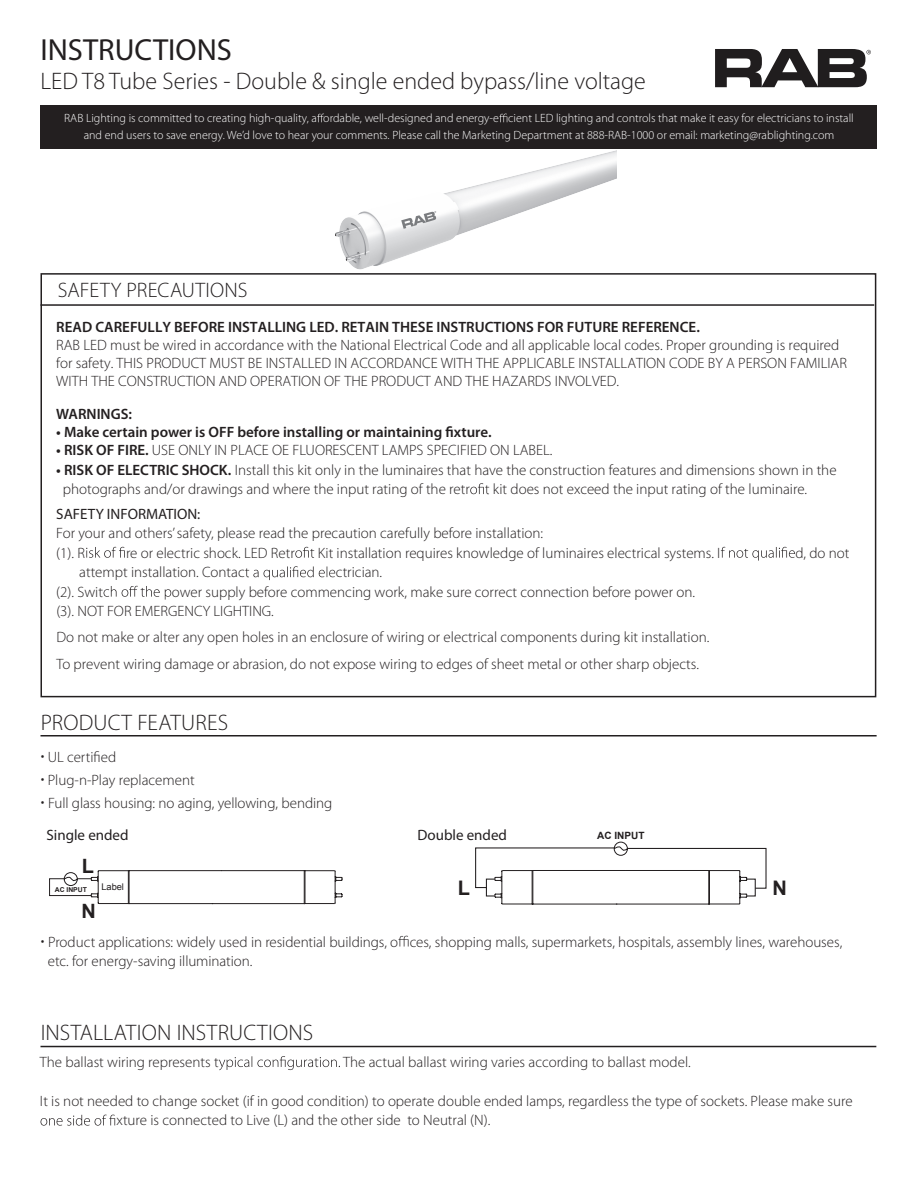
<style>
.page{position:relative;width:918px;height:1188px;background:#fff}
.page>*{position:absolute;margin:0;border:0;box-sizing:border-box;transform-origin:0 0}
.t1{font:30.6px "Myriad Pro";color:#231f20}
.t2{font:300 24px "Myriad Pro";color:#231f20}
.t3{font:300 22.5px "Myriad Pro";letter-spacing:.01em;color:#231f20}
.t4{font:300 21px "Myriad Pro";letter-spacing:.01em;color:#231f20}
.t5{font:700 20.1px "Arial";color:#231f20}
.t6{font:700 19.65px "Arial";color:#231f20}
.t7{font:300 15px/19.5px "Myriad Pro";color:#231f20}
.t8{font:600 15px "Myriad Pro";color:#231f20}
.t9{font:15px "Myriad Pro";color:#231f20}
.t10{font:300 12px/16.5px "Myriad Pro";color:#fff;text-align:center}
.t11{font:700 10.05px "Arial";color:#231f20}
.t12{font:9.3px "Arial";color:#231f20}
.t13{font:700 6.75px "Arial";color:#231f20}
.s1{font-weight:600}
.s2{font-weight:400;font-size:21px}
</style>
<div class="page">
<div style="left:40px;top:105px;width:838px;height:44px;background:#231f20"></div>
<svg style="left:715px;top:49px;width:156px;height:38px"></svg>
<svg style="left:317px;top:114px;width:7px;height:8px"></svg>
<svg style="left:499px;top:114px;width:8px;height:8px"></svg>
<hr style="left:40px;top:735px;width:837px;height:1px;background:#231f20">
<svg style="left:399px;top:936px;width:10px;height:11px"></svg>
<hr style="left:40px;top:304px;width:834px;height:2px;background:#231f20">
<svg style="left:470px;top:483px;width:19px;height:11px"></svg>
<svg style="left:86px;top:547px;width:39px;height:11px"></svg>
<svg style="left:295px;top:547px;width:19px;height:11px"></svg>
<svg style="left:721px;top:547px;width:74px;height:14px"></svg>
<svg style="left:245px;top:566px;width:90px;height:14px"></svg>
<svg style="left:104px;top:586px;width:67px;height:14px"></svg>
<hr style="left:40px;top:1046px;width:836px;height:1px;background:#231f20">
<svg style="left:219px;top:1056px;width:121px;height:14px"></svg>
<svg style="left:41px;top:1115px;width:74px;height:11px"></svg>
<hr style="left:616px;top:904px;width:93px;height:1px;background:#231f20">
<hr style="left:502px;top:904px;width:30px;height:1px;background:#231f20">
<hr style="left:709px;top:904px;width:30px;height:1px;background:#231f20">
<svg style="left:475px;top:842px;width:292px;height:62px"></svg>
<svg style="left:91px;top:870px;width:252px;height:34px"></svg>
<hr style="left:305px;top:870px;width:30px;height:1px;background:#231f20">
<hr style="left:305px;top:903px;width:30px;height:1px;background:#231f20">
<div style="left:49px;top:878px;width:43px;height:18px;border:1px solid #231f20"></div>
<svg style="left:64px;top:872px;width:14px;height:14px"></svg>
<img style="left:329px;top:150px;width:287px;height:125px">
<h1 class="t1" style="left:40px;top:33px;width:193px">INSTRUCTIONS</h1>
<h2 class="t2" style="left:40px;top:68px;width:607px">LED T8 Tube Series - Double &amp; single ended bypass/line voltage</h2>
<p class="t10" style="left:64px;top:110px;width:791px">RAB Lighting is committed to creating high-quality, a ordable, well-designed and energy-e cient LED lighting and controls that make it easy for electricians to install and end users to save energy. We’d love to hear your comments. Please call the Marketing Department at 888-RAB-1000 or email: marketing@rablighting.com</p>
<h3 class="t4" style="left:58px;top:278px;width:191px">SAFETY PRECAUTIONS</h3>
<p class="t8" style="left:56px;top:318px;width:645px">READ CAREFULLY BEFORE INSTALLING LED. RETAIN THESE INSTRUCTIONS FOR FUTURE REFERENCE.</p>
<p class="t7" style="left:56px;top:336px;width:792px;line-height:18px">RAB LED must be wired in accordance with the National Electrical Code and all applicable local codes. Proper grounding is required for safety. THIS PRODUCT MUST BE INSTALLED IN ACCORDANCE WITH THE APPLICABLE INSTALLATION CODE BY A PERSON FAMILIAR<br>WITH THE CONSTRUCTION AND OPERATION OF THE PRODUCT AND THE HAZARDS INVOLVED.</p>
<p class="t8" style="left:56px;top:406px;width:77px">WARNINGS:</p>
<p class="t8" style="left:56px;top:424px;width:437px">• Make certain power is OFF before installing or maintaining fixture.</p>
<p class="t7" style="left:56px;top:441px;width:498px"><span class="s1">• RISK OF FIRE.</span> USE ONLY IN PLACE OE FLUORESCENT LAMPS SPECIFIED ON LABEL.</p>
<p class="t7" style="left:63px;top:460px;width:775px;text-indent:-7px"><span class="s1">• RISK OF ELECTRIC SHOCK.</span> Install this kit only in the luminaires that have the construction features and dimensions shown in the photographs and/or drawings and where the input rating of the retr</p>
<p class="t7" style="left:493px;top:480px;width:316px">kit does not exceed the input rating of the luminaire.</p>
<p class="t9" style="left:56px;top:506px;width:146px">SAFETY INFORMATION:</p>
<p class="t7" style="left:56px;top:524px;width:488px">For your and others’ safety, please read the precaution carefully before installation:</p>
<p class="t7" style="left:56px;top:543px;width:30px">(1). R</p>
<p class="t7" style="left:126px;top:543px;width:170px">re or electric shock. LED Retr</p>
<p class="t7" style="left:318px;top:543px;width:404px">Kit installation requires knowledge of luminaires electrical systems. I</p>
<p class="t7" style="left:796px;top:543px;width:55px">d, do not</p>
<p class="t7" style="left:79px;top:563px;width:167px">attempt installation. Contac</p>
<p class="t7" style="left:336px;top:563px;width:48px">ctrician.</p>
<p class="t7" style="left:56px;top:582px;width:48px">(2). Swit</p>
<p class="t7" style="left:56px;top:582px;width:640px;text-indent:116px">ower supply before commencing work, make sure correct connection before power on. (3). NOT FOR EMERGENCY LIGHTING.</p>
<p class="t7" style="left:56px;top:625px;width:654px;line-height:26.2px">Do not make or alter any open holes in an enclosure of wiring or electrical components during kit installation.<br>To prevent wiring damage or abrasion, do not expose wiring to edges of sheet metal or other sharp objects.</p>
<h3 class="t3" style="left:41px;top:710px;width:189px">PRODUCT FEATURES</h3>
<p class="t7" style="left:40px;top:746px;width:293px;line-height:23px"><span class="s2">·</span> UL certified<br><span class="s2">·</span> Plug-n-Play replacement<br><span class="s2">·</span> Full glass housing: no aging, yellowing, bending</p>
<p class="t9" style="left:47px;top:827px;width:84px">Single ended</p>
<p class="t9" style="left:417px;top:827px;width:91px">Double ended</p>
<p class="t11" style="left:597px;top:829px;width:49px">AC INPUT</p>
<h3 class="t6" style="left:82px;top:853px;width:14px">L</h3>
<h3 class="t6" style="left:81px;top:898px;width:16px">N</h3>
<h3 class="t5" style="left:458px;top:875px;width:14px">L</h3>
<h3 class="t5" style="left:772px;top:875px;width:16px">N</h3>
<p class="t13" style="left:55px;top:886px;width:34px">AC INPUT</p>
<p class="t12" style="left:101px;top:881px;width:24px">Label</p>
<p class="t7" style="left:48px;top:932px;width:796px;text-indent:-7px"><span class="s2">·</span> Product applications: widely used in residential buildings, o ces, shopping malls, supermarkets, hospitals, assembly lines, warehouses, etc. for energy-saving illumination.</p>
<h3 class="t3" style="left:41px;top:1020px;width:274px">INSTALLATION INSTRUCTIONS</h3>
<p class="t7" style="left:40px;top:1052px;width:180px">The ballast wiring represents t</p>
<p class="t7" style="left:343px;top:1052px;width:349px">The actual ballast wiring varies according to ballast model.</p>
<p class="t7" style="left:116px;top:1091px;width:738px;text-indent:-77px">It is not needed to change socket (if in good condition) to operate double ended lamps, regardless the type of sockets. Please make sure xture is connected to Live (L) and the other side to Neutral (N).</p>
</div>
